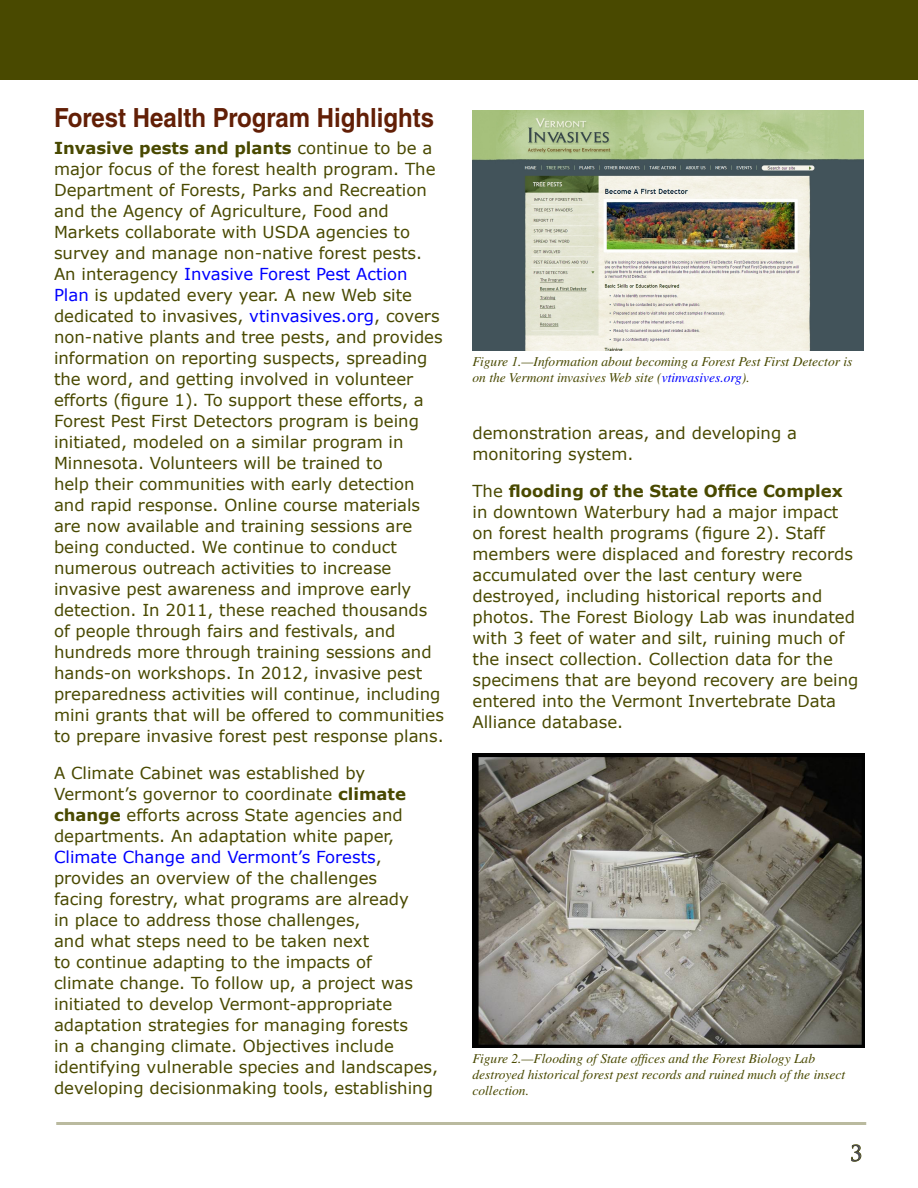
<style>
.page{position:relative;width:918px;height:1188px;background:#fff}
.page>*{position:absolute;margin:0;border:0;box-sizing:border-box;transform-origin:0 0}
.heading1{font:700 26.4px "Helvetica LT Std";color:#621f06;scale:.91 1}
.t1{font:21px "Trajan Pro";color:#49495a}
.text_body1{font:16.5px/21px "Verdana";color:#494900}
.t2{font:italic 13.5px/16.2px "Times";color:#494900}
.s1{font-weight:700}
.s2{color:#00f}
</style>
<div class="page">
<div style="left:0;top:0;width:918px;height:79px;background:#494900"></div>
<svg style="left:851px;top:1144px;width:11px;height:18px"></svg>
<hr style="left:56px;top:1122px;width:810px;height:3px;background:#494900">
<img style="left:472px;top:110px;width:392px;height:240px">
<img style="left:472px;top:753px;width:392px;height:294px">
<p class="heading1" style="left:54px;top:102px;width:419px">Forest Health Program Highlights</p>
<p class="text_body1" style="left:54px;top:137px;width:391px"><span class="s1">Invasive pests and plants</span> continue to be a major focus of the forest health program. The Department of Forests, Parks and Recreation and the Agency of Agriculture, Food and Markets collaborate with USDA agencies to survey and manage non-native forest pests.<br>An interagency <span class="s2">Invasive Forest Pest Action Plan</span> is updated every year. A new Web site dedicated to invasives, <span class="s2">vtinvasives.org</span>, covers non-native plants and tree pests, and provides information on reporting suspects, spreading the word, and getting involved in volunteer efforts (figure 1). To support these efforts, a Forest Pest First Detectors program is being initiated, modeled on a similar program in Minnesota. Volunteers will be trained to<br>help their communities with early detection and rapid response. Online course materials are now available and training sessions are being conducted. We continue to conduct numerous outreach activities to increase invasive pest awareness and improve early detection. In 2011, these reached thousands of people through fairs and festivals, and hundreds more through training sessions and hands-on workshops. In 2012, invasive pest preparedness activities will continue, including mini grants that will be offered to communities to prepare invasive forest pest response plans.</p>
<p class="text_body1" style="left:54px;top:762px;width:386px">A Climate Cabinet was established by Vermont’s governor to coordinate <span class="s1">climate change</span> efforts across State agencies and departments. An adaptation white paper, <span class="s2">Climate Change and Vermont’s Forests</span>, provides an overview of the challenges<br>facing forestry, what programs are already<br>in place to address those challenges,<br>and what steps need to be taken next<br>to continue adapting to the impacts of<br>climate change. To follow up, a project was initiated to develop Vermont-appropriate adaptation strategies for managing forests<br>in a changing climate. Objectives include identifying vulnerable species and landscapes, developing decisionmaking tools, establishing</p>
<p class="t2" style="left:472px;top:354px;width:381px">Figure 1.—Information about becoming a Forest Pest First Detector is on the Vermont invasives Web site (<span class="s2">vtinvasives.org</span>).</p>
<p class="text_body1" style="left:472px;top:422px;width:326px">demonstration areas, and developing a monitoring system.</p>
<p class="text_body1" style="left:472px;top:480px;width:387px">The <span class="s1">flooding of the State Office Complex </span>in downtown Waterbury had a major impact on forest health programs (figure 2). Staff members were displaced and forestry records accumulated over the last century were destroyed, including historical reports and photos. The Forest Biology Lab was inundated with 3 feet of water and silt, ruining much of the insect collection. Collection data for the specimens that are beyond recovery are being entered into the Vermont Invertebrate Data Alliance database.</p>
<p class="t2" style="left:472px;top:1050px;width:374px">Figure 2.—Flooding of State offices and the Forest Biology Lab destroyed historical forest pest records and ruined much of the insect collection.</p>
<p class="t1" style="left:850px;top:1140px;width:13px">3</p>
</div>
